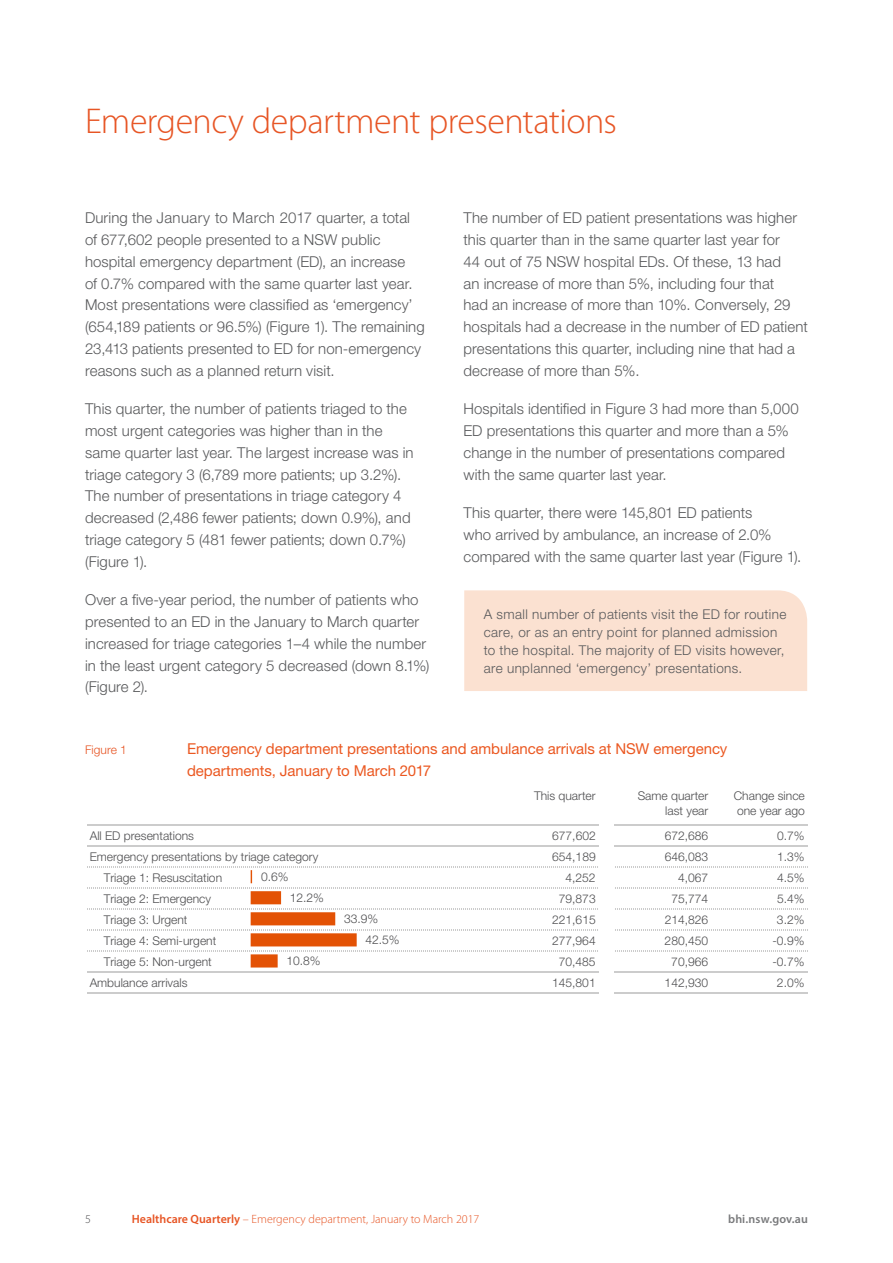
<style>
.page{position:relative;width:893px;height:1263px;background:#fff}
.page>*{position:absolute;margin:0;border:0;box-sizing:border-box;transform-origin:0 0}
.t1{font:300 36px "Myriad Pro";letter-spacing:-.015em;color:#e75525}
.t2{font:300 15px/21.8px "Helvetica Neue LT Std";letter-spacing:.005em;color:#58595b}
.t3{font:15px/21.8px "Helvetica Neue LT Std";letter-spacing:-.005em;color:#eb5821}
.t4{font:300 13.5px/18px "Helvetica Neue LT Std";letter-spacing:.03em;color:#58595b}
.t5{font:300 12px/15.6px "Helvetica Neue LT Std";color:#4d4d4f}
.t6{font:300 12px "Myriad Pro";color:#e75525}
.t7{font:600 12px "Myriad Pro";letter-spacing:.005em;color:#78797b}
.t8{font:300 12px "Helvetica Neue LT Std";letter-spacing:.005em;color:#e75525}
.t9{font:300 12px "Myriad Pro";color:#4d4d4f}
.s1{font-weight:600}
</style>
<div class="page">
<hr style="left:87px;top:824px;width:511px;height:1px;background:#ccc">
<hr style="left:87px;top:845px;width:511px;height:1px;background:#ccc">
<hr style="left:87px;top:866px;width:511px;height:2px;background:#bfbfbf">
<hr style="left:87px;top:887px;width:511px;height:2px;background:#bfbfbf">
<hr style="left:87px;top:908px;width:511px;height:2px;background:#bfbfbf">
<hr style="left:87px;top:929px;width:511px;height:2px;background:#bfbfbf">
<hr style="left:87px;top:950px;width:511px;height:2px;background:#bfbfbf">
<hr style="left:87px;top:971px;width:511px;height:2px;background:#ccc">
<hr style="left:87px;top:992px;width:511px;height:2px;background:#ccc">
<hr style="left:614px;top:824px;width:193px;height:1px;background:#ccc">
<hr style="left:614px;top:845px;width:193px;height:1px;background:#ccc">
<hr style="left:614px;top:866px;width:193px;height:2px;background:#bfbfbf">
<hr style="left:614px;top:887px;width:193px;height:2px;background:#bfbfbf">
<hr style="left:614px;top:908px;width:193px;height:2px;background:#bfbfbf">
<hr style="left:614px;top:929px;width:193px;height:2px;background:#bfbfbf">
<hr style="left:614px;top:950px;width:193px;height:2px;background:#bfbfbf">
<hr style="left:614px;top:971px;width:193px;height:2px;background:#ccc">
<hr style="left:614px;top:992px;width:193px;height:2px;background:#ccc">
<svg style="left:251px;top:870px;width:106px;height:97px"></svg>
<div style="left:464px;top:590px;width:343px;height:101px;background:#fbe1d1"></div>
<h1 class="t1" style="left:85px;top:102px;width:533px">Emergency department presentations</h1>
<p class="t2" style="left:85px;top:207px;width:341px">During the January to March 2017 quarter, a total of 677,602 people presented to a NSW public hospital emergency department (ED), an increase<br>of 0.7% compared with the same quarter last year.<br>Most presentations were classified as ‘emergency’ (654,189 patients or 96.5%) (Figure 1). The remaining 23,413 patients presented to ED for non-emergency reasons such as a planned return visit.</p>
<p class="t2" style="left:85px;top:398px;width:330px">This quarter, the number of patients triaged to the most urgent categories was higher than in the same quarter last year. The largest increase was in triage category 3 (6,789 more patients; up 3.2%).<br>The number of presentations in triage category 4 decreased (2,486 fewer patients; down 0.9%), and triage category 5 (481 fewer patients; down 0.7%) (Figure 1).</p>
<p class="t2" style="left:85px;top:589px;width:346px">Over a five-year period, the number of patients who presented to an ED in the January to March quarter increased for triage categories 1–4 while the number in the least urgent category 5 decreased (down 8.1%) (Figure 2).</p>
<p class="t2" style="left:463px;top:207px;width:346px">The number of ED patient presentations was higher this quarter than in the same quarter last year for<br>44 out of 75 NSW hospital EDs. Of these, 13 had<br>an increase of more than 5%, including four that<br>had an increase of more than 10%. Conversely, 29 hospitals had a decrease in the number of ED patient presentations this quarter, including nine that had a decrease of more than 5%.</p>
<p class="t2" style="left:463px;top:398px;width:337px">Hospitals identified in Figure 3 had more than 5,000<br>ED presentations this quarter and more than a 5% change in the number of presentations compared with the same quarter last year.</p>
<p class="t2" style="left:463px;top:502px;width:339px">This quarter, there were 145,801 ED patients<br>who arrived by ambulance, an increase of 2.0% compared with the same quarter last year (Figure 1).</p>
<p class="t4" style="left:484px;top:605px;width:304px">A small number of patients visit the ED for routine care, or as an entry point for planned admission to the hospital. The majority of ED visits however, are unplanned ‘emergency’ presentations.</p>
<p class="t8" style="left:85px;top:742px;width:43px">Figure 1</p>
<p class="t3" style="left:187px;top:738px;width:542px">Emergency department presentations and ambulance arrivals at NSW emergency departments, January to March 2017</p>
<p class="t5" style="left:534px;top:787px;width:63px">This quarter</p>
<p class="t5" style="left:638px;top:787px;width:72px;text-align:right">Same quarter last year</p>
<p class="t5" style="left:734px;top:787px;width:73px">Change since one year ago</p>
<p class="t5" style="left:90px;top:827px;width:106px">All ED presentations</p>
<p class="t5" style="left:552px;top:827px;width:45px">677,602</p>
<p class="t5" style="left:665px;top:827px;width:45px">672,686</p>
<p class="t5" style="left:777px;top:827px;width:29px">0.7%</p>
<p class="t5" style="left:90px;top:849px;width:230px">Emergency presentations by triage category</p>
<p class="t5" style="left:552px;top:849px;width:45px">654,189</p>
<p class="t5" style="left:665px;top:849px;width:45px">646,083</p>
<p class="t5" style="left:777px;top:849px;width:29px">1.3%</p>
<p class="t5" style="left:104px;top:870px;width:120px">Triage 1: Resuscitation</p>
<p class="t5" style="left:565px;top:870px;width:32px">4,252</p>
<p class="t5" style="left:678px;top:870px;width:32px">4,067</p>
<p class="t5" style="left:777px;top:870px;width:29px">4.5%</p>
<p class="t5" style="left:104px;top:891px;width:109px">Triage 2: Emergency</p>
<p class="t5" style="left:559px;top:891px;width:38px">79,873</p>
<p class="t5" style="left:671px;top:891px;width:38px">75,774</p>
<p class="t5" style="left:777px;top:891px;width:29px">5.4%</p>
<p class="t5" style="left:104px;top:912px;width:85px">Triage 3: Urgent</p>
<p class="t5" style="left:552px;top:912px;width:45px">221,615</p>
<p class="t5" style="left:665px;top:912px;width:45px">214,826</p>
<p class="t5" style="left:777px;top:912px;width:29px">3.2%</p>
<p class="t5" style="left:104px;top:933px;width:114px">Triage 4: Semi-urgent</p>
<p class="t5" style="left:552px;top:933px;width:45px">277,964</p>
<p class="t5" style="left:665px;top:933px;width:45px">280,450</p>
<p class="t5" style="left:772px;top:933px;width:33px">-0.9%</p>
<p class="t5" style="left:104px;top:954px;width:110px">Triage 5: Non-urgent</p>
<p class="t5" style="left:559px;top:954px;width:38px">70,485</p>
<p class="t5" style="left:671px;top:954px;width:38px">70,966</p>
<p class="t5" style="left:772px;top:954px;width:33px">-0.7%</p>
<p class="t5" style="left:90px;top:975px;width:99px">Ambulance arrivals</p>
<p class="t5" style="left:552px;top:975px;width:45px">145,801</p>
<p class="t5" style="left:665px;top:975px;width:45px">142,930</p>
<p class="t5" style="left:777px;top:975px;width:29px">2.0%</p>
<p class="t5" style="left:261px;top:869px;width:29px">0.6%</p>
<p class="t5" style="left:290px;top:890px;width:36px">12.2%</p>
<p class="t5" style="left:365px;top:908px;width:36px;line-height:21px;text-indent:-21px">33.9%<br>42.5%</p>
<p class="t5" style="left:286px;top:953px;width:36px">10.8%</p>
<p class="t9" style="left:85px;top:1212px;width:7px">5</p>
<p class="t6" style="left:132px;top:1212px;width:349px"><span class="s1">Healthcare Quarterly</span> – Emergency department, January to March 2017</p>
<p class="t7" style="left:728px;top:1211px;width:81px">bhi.nsw.gov.au</p>
</div>
